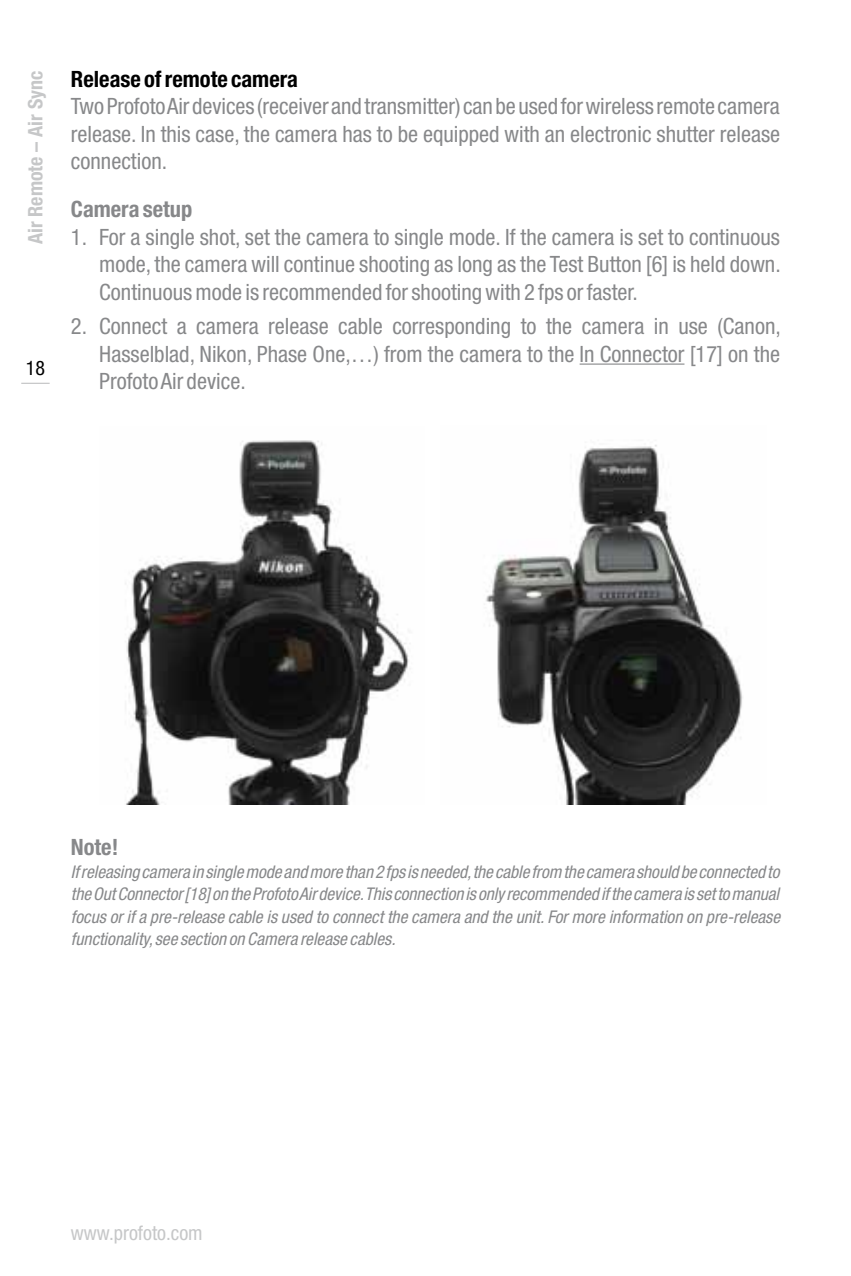
<style>
.page{position:relative;width:851px;height:1276px;background:#fff}
.page>*{position:absolute;margin:0;border:0;box-sizing:border-box;transform-origin:0 0}
.t1{font:condensed 22.5px/27.5px "Helvetica Neue LT Std";color:#87888a;text-align:justify}
.t2{font:700 condensed 22.5px "Helvetica Neue LT Std";color:#000}
.t3{font:700 condensed 22.5px "Helvetica Neue LT Std";color:#87888a}
.t4{font:700 condensed 20px "Helvetica Neue LT Std";color:#c6c7c8}
.t5{font:condensed 20px "Helvetica Neue LT Std";color:#c6c7c8}
.t6{font:condensed 20px "Helvetica Neue LT Std";color:#000}
.t7{font:italic condensed 17.5px/22.5px "Helvetica Neue LT Std";color:#87888a;text-align:justify}
</style>
<div class="page">
<svg style="left:21px;top:383px;width:29px;height:1px"></svg>
<hr style="left:579px;top:363px;width:105px;height:2px;background:#87888a">
<img style="left:125px;top:440px;width:284px;height:364px">
<img style="left:486px;top:445px;width:257px;height:359px">
<p class="t4" style="left:23px;top:244px;width:175px;rotate:-90deg">Air Remote – Air Sync</p>
<p class="t6" style="left:26px;top:356px;width:21px">18</p>
<p class="t2" style="left:71px;top:65px;width:229px">Release of remote camera</p>
<p class="t1" style="left:71px;top:93px;width:710px">Two Profoto Air devices (receiver and transmitter) can be used for wireless remote camera release. In this case, the camera has to be equipped with an electronic shutter release connection.</p>
<p class="t3" style="left:71px;top:196px;width:123px">Camera setup</p>
<p class="t1" style="left:99px;top:223px;width:683px;text-indent:-28px">1. For a single shot, set the camera to single mode. If the camera is set to continuous mode, the camera will continue shooting as long as the Test Button [6] is held down.<br>Continuous mode is recommended for shooting with 2 fps or faster.</p>
<p class="t1" style="left:99px;top:312px;width:683px;text-indent:-28px">2. Connect a camera release cable corresponding to the camera in use (Canon, Hasselblad, Nikon, Phase One,…) from the camera to the In Connector [17] on the Profoto Air device.</p>
<p class="t3" style="left:71px;top:833px;width:49px">Note!</p>
<p class="t7" style="left:71px;top:861px;width:710px">If releasing camera in single mode and more than 2 fps is needed, the cable from the camera should be connected to the Out Connector [18] on the Profoto Air device. This connection is only recommended if the camera is set to manual focus or if a pre-release cable is used to connect the camera and the unit. For more information on pre-release functionality, see section on Camera release cables.</p>
<p class="t5" style="left:71px;top:1221px;width:133px">www.profoto.com</p>
</div>
